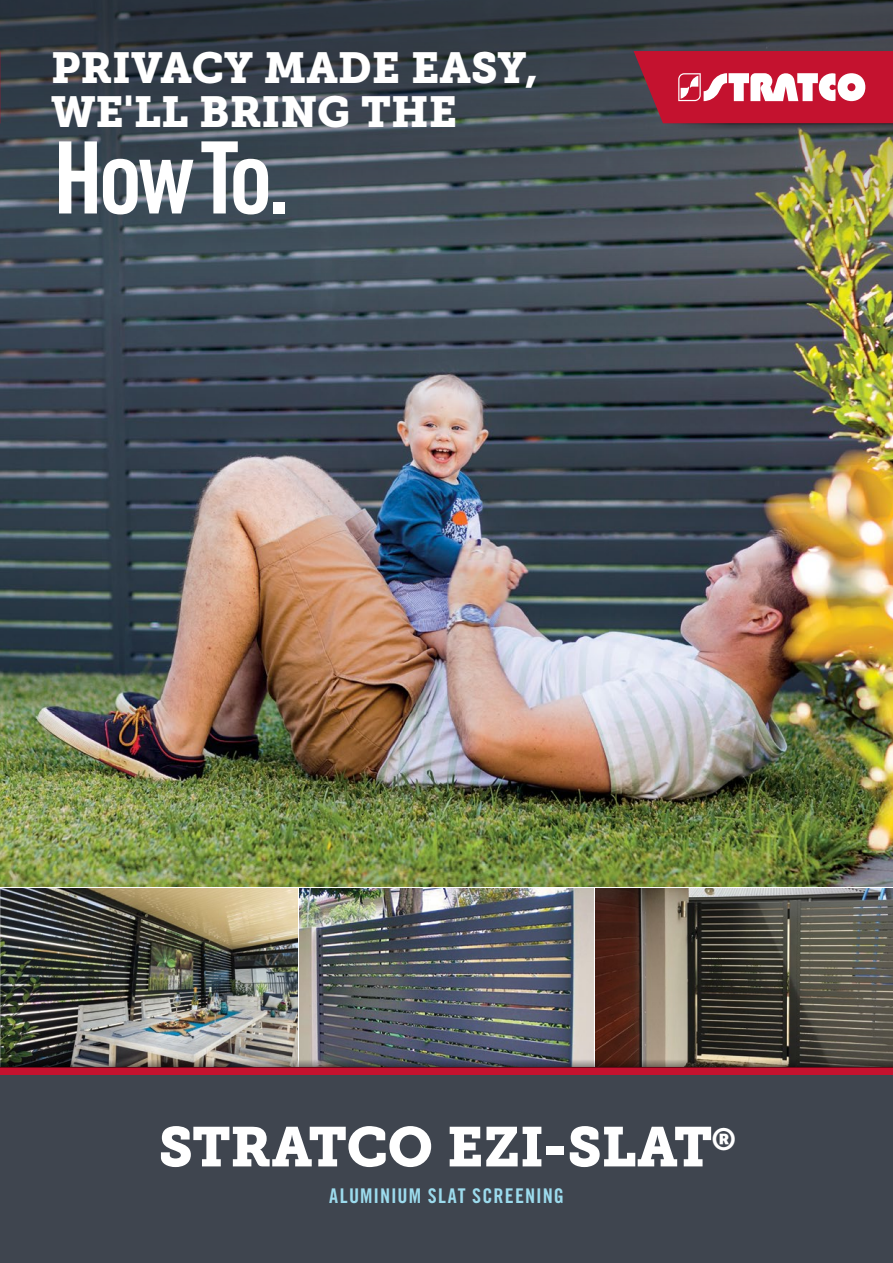
<style>
.page{position:relative;width:893px;height:1263px;background:#fff}
.page>*{position:absolute;margin:0;border:0;box-sizing:border-box;transform-origin:0 0}
.t1{font:55.5px "Museo Slab 900";letter-spacing:-.01em;color:#fff}
.t2{font:43.2px/44.1px "Museo Slab 900";color:#fff}
.t3{font:20.25px "Trade Gothic LT Std Bd Cn 20";letter-spacing:.055em;color:#9cdbed}
</style>
<div class="page">
<img style="left:0;top:285px;width:893px;height:602px">
<img style="left:0;top:0;width:893px;height:285px">
<img style="left:300px;top:889px;width:293px;height:170px">
<img style="left:1px;top:889px;width:297px;height:170px">
<img style="left:0;top:889px;width:1px;height:178px">
<img style="left:595px;top:889px;width:298px;height:170px">
<div style="left:0;top:1067px;width:893px;height:9px;background:#c4122f"></div>
<div style="left:0;top:1076px;width:893px;height:187px;background:#3f454f"></div>
<img style="left:0;top:1059px;width:893px;height:8px">
<svg style="left:59px;top:141px;width:38px;height:72px"></svg>
<svg style="left:103px;top:159px;width:90px;height:55px"></svg>
<svg style="left:201px;top:141px;width:67px;height:73px"></svg>
<div style="left:273px;top:202px;width:12px;height:11px;background:#fff"></div>
<svg style="left:663px;top:123px;width:230px;height:7px;background:#444249"></svg>
<svg style="left:634px;top:51px;width:259px;height:72px"></svg>
<p class="t2" style="left:51px;top:47px;width:488px">PRIVACY MADE EASY,<br>WE'LL BRING THE</p>
<p class="t1" style="left:159px;top:1115px;width:579px">STRATCO EZI-SLAT<sup>®</sup></p>
<p class="t3" style="left:329px;top:1183px;width:236px">ALUMINIUM SLAT SCREENING</p>
</div>
